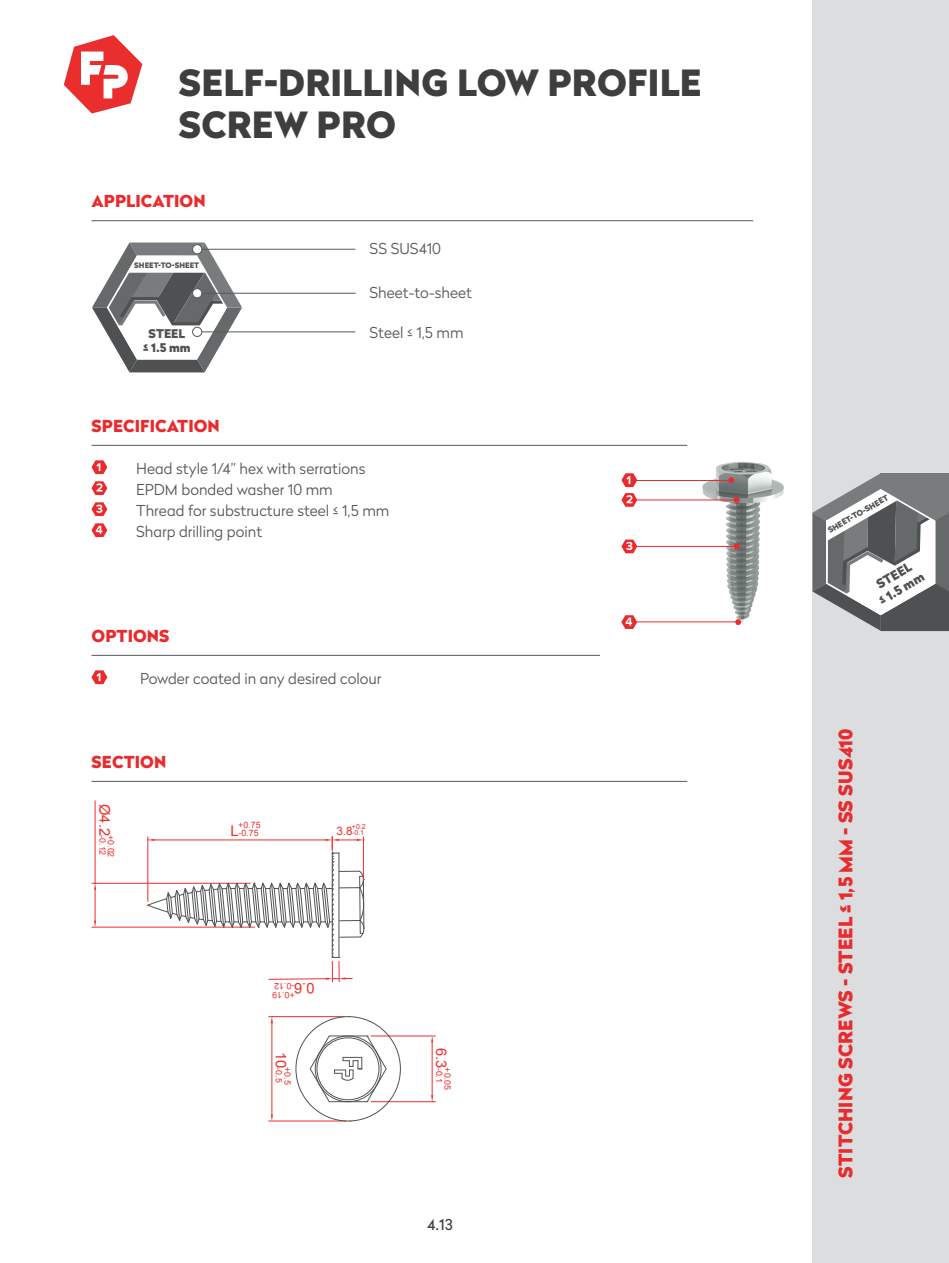
<style>
.page{position:relative;width:949px;height:1263px;background:#fff}
.page>*{position:absolute;margin:0;border:0;box-sizing:border-box;transform-origin:0 0}
.t1{font:900 36px/42px "Radikal";letter-spacing:.005em;color:#3e3e3f}
.t2{font:900 18.75px "Radikal";letter-spacing:.005em;color:#ea2a2d}
.t3{font:900 16.5px "Radikal";letter-spacing:.005em;color:#ea2a2d}
.t4{font:300 15px/21px "Radikal";color:#57585a}
.t5{font:15px "Radikal";color:#3e3e3f}
.t6{font:14.7px "Arial";color:#ee302e}
.t7{font:900 12.6px/14.7px "Radikal";color:#4e5052;text-align:center}
.t8{font:900 12px/14px "Radikal";color:#4e5052;text-align:center}
.t9{font:11.7px "Arial";color:#ee2f2d}
.t10{font:8.85px/8.4px "Arial";color:#ee2f2d}
.t11{font:8.85px/8.4px "Arial";color:#ee302e}
.t12{font:900 7.8px "Radikal";color:#4e5052}
.t13{font:900 7.5px "Radikal";color:#4e5052}
.t14{font:7.05px/6.8px "Arial";color:#ee2f2d}
.s1{font-size:14.7px}
</style>
<div class="page">
<div style="left:812px;top:0;width:136px;height:1263px;background:#dcdddf"></div>
<svg style="left:812px;top:473px;width:136px;height:158px"></svg>
<svg style="left:64px;top:35px;width:78px;height:79px"></svg>
<img style="left:695px;top:461px;width:89px;height:162px">
<hr style="left:91px;top:781px;width:596px;height:1px;background:#57585a">
<hr style="left:91px;top:220px;width:662px;height:1px;background:#57585a">
<svg style="left:92px;top:242px;width:150px;height:130px"></svg>
<div style="left:192px;top:245px;width:10px;height:9px;background:#fff;border-radius:50%"></div>
<div style="left:192px;top:244px;width:10px;height:10px;border:1px solid #57585a;border-radius:50%"></div>
<hr style="left:199px;top:293px;width:156px;height:1px;background:#57585a">
<hr style="left:200px;top:332px;width:155px;height:1px;background:#57585a">
<hr style="left:202px;top:249px;width:153px;height:1px;background:#57585a">
<div style="left:192px;top:289px;width:10px;height:9px;background:#fff;border-radius:50%"></div>
<div style="left:192px;top:288px;width:10px;height:10px;border:1px solid #57585a;border-radius:50%"></div>
<div style="left:192px;top:327px;width:10px;height:9px;background:#fff;border-radius:50%"></div>
<div style="left:192px;top:327px;width:10px;height:10px;border:1px solid #57585a;border-radius:50%"></div>
<hr style="left:91px;top:445px;width:596px;height:1px;background:#57585a">
<svg style="left:727px;top:477px;width:7px;height:6px"></svg>
<hr style="left:637px;top:480px;width:93px;height:1px;background:#ea2a2d">
<svg style="left:621px;top:473px;width:16px;height:14px"></svg>
<hr style="left:91px;top:655px;width:509px;height:1px;background:#57585a">
<svg style="left:91px;top:460px;width:16px;height:14px"></svg>
<svg style="left:91px;top:481px;width:16px;height:14px"></svg>
<svg style="left:91px;top:502px;width:16px;height:14px"></svg>
<svg style="left:91px;top:523px;width:16px;height:14px"></svg>
<svg style="left:91px;top:670px;width:16px;height:14px"></svg>
<svg style="left:733px;top:497px;width:6px;height:6px"></svg>
<svg style="left:621px;top:493px;width:16px;height:14px"></svg>
<hr style="left:636px;top:500px;width:100px;height:1px;background:#ea2a2d">
<svg style="left:621px;top:539px;width:16px;height:14px"></svg>
<svg style="left:733px;top:544px;width:6px;height:5px"></svg>
<hr style="left:636px;top:546px;width:100px;height:1px;background:#ea2a2d">
<svg style="left:734px;top:619px;width:7px;height:6px"></svg>
<svg style="left:621px;top:615px;width:16px;height:14px"></svg>
<hr style="left:636px;top:622px;width:100px;height:1px;background:#ea2a2d">
<hr style="left:268px;top:1121px;width:78px;height:1px;background:#ee302e">
<hr style="left:268px;top:1016px;width:76px;height:1px;background:#ee302e">
<hr style="left:271px;top:1023px;width:1px;height:91px;background:#ee302e">
<svg style="left:271px;top:1114px;width:2px;height:7px"></svg>
<svg style="left:271px;top:1016px;width:2px;height:7px"></svg>
<hr style="left:371px;top:1036px;width:64px;height:1px;background:#ee302e">
<hr style="left:371px;top:1101px;width:64px;height:1px;background:#ee302e">
<hr style="left:432px;top:1042px;width:1px;height:53px;background:#ee302e">
<svg style="left:431px;top:1036px;width:2px;height:6px"></svg>
<svg style="left:431px;top:1095px;width:2px;height:7px"></svg>
<svg style="left:309px;top:1035px;width:77px;height:67px"></svg>
<hr style="left:92px;top:927px;width:162px;height:1px;background:#ee302e">
<hr style="left:92px;top:883px;width:158px;height:1px;background:#ee302e">
<hr style="left:95px;top:890px;width:1px;height:30px;background:#ee302e">
<hr style="left:95px;top:801px;width:1px;height:82px;background:#ee302e">
<svg style="left:94px;top:920px;width:2px;height:7px"></svg>
<svg style="left:94px;top:883px;width:2px;height:7px"></svg>
<svg style="left:147px;top:837px;width:218px;height:146px"></svg>
<h1 class="t1" style="left:179px;top:60px;width:524px">SELF-DRILLING LOW PROFILE<br>SCREW PRO</h1>
<p class="t3" style="left:92px;top:189px;width:115px">APPLICATION</p>
<p class="t13" style="left:134px;top:260px;width:66px">SHEET-TO-SHEET</p>
<p class="t8" style="left:143px;top:325px;width:49px">STEEL<br>≤ 1.5 mm</p>
<p class="t3" style="left:92px;top:414px;width:130px">SPECIFICATION</p>
<p class="t4" style="left:369px;top:238px;width:73px">SS SUS410</p>
<p class="t4" style="left:369px;top:282px;width:104px">Sheet-to-sheet</p>
<p class="t4" style="left:369px;top:322px;width:96px">Steel ≤ 1,5 mm</p>
<p class="t4" style="left:136px;top:457px;width:255px">Head style 1/4” hex with serrations<br>EPDM bonded washer 10 mm<br>Thread for substructure steel ≤ 1,5 mm<br>Sharp drilling point</p>
<p class="t3" style="left:92px;top:624px;width:79px">OPTIONS</p>
<p class="t4" style="left:140px;top:667px;width:243px">Powder coated in any desired colour</p>
<p class="t3" style="left:92px;top:750px;width:76px">SECTION</p>
<p class="t10" style="left:107px;top:804px;width:53px;rotate:90deg"><span class="s1">Ø4.2</span>-0.12</p>
<p class="t10" style="left:115px;top:835px;width:24px;rotate:90deg">+0.02</p>
<p class="t6" style="left:230px;top:821px;width:10px">L</p>
<p class="t11" style="left:238px;top:820px;width:24px">+0.75 -0.75</p>
<p class="t9" style="left:336px;top:823px;width:18px">3.8</p>
<p class="t14" style="left:352px;top:823px;width:15px">+0.2 -0.1</p>
<p class="t10" style="left:295px;top:999px;width:24px;rotate:179deg">+0.19 -0.12</p>
<p class="t10" style="left:283px;top:1052px;width:33px;rotate:90deg"><span class="s1">10</span>-0.5</p>
<p class="t10" style="left:291px;top:1067px;width:19px;rotate:90deg">+0.5</p>
<p class="t10" style="left:443px;top:1048px;width:37px;rotate:90deg"><span class="s1">6.3</span>-0.1</p>
<p class="t10" style="left:451px;top:1067px;width:24px;rotate:90deg">+0.05</p>
<p class="t5" style="left:427px;top:1214px;width:27px">4.13</p>
<p class="t12" style="left:825px;top:526px;width:70px;rotate:-30deg">SHEET-TO-SHEET</p>
<p class="t7" style="left:868px;top:581px;width:52px;rotate:-30deg">STEEL<br>≤ 1.5 mm</p>
<p class="t2" style="left:831px;top:1178px;width:451px;rotate:-90deg">STITCHING SCREWS - STEEL ≤ 1,5 MM - SS SUS410</p>
</div>
